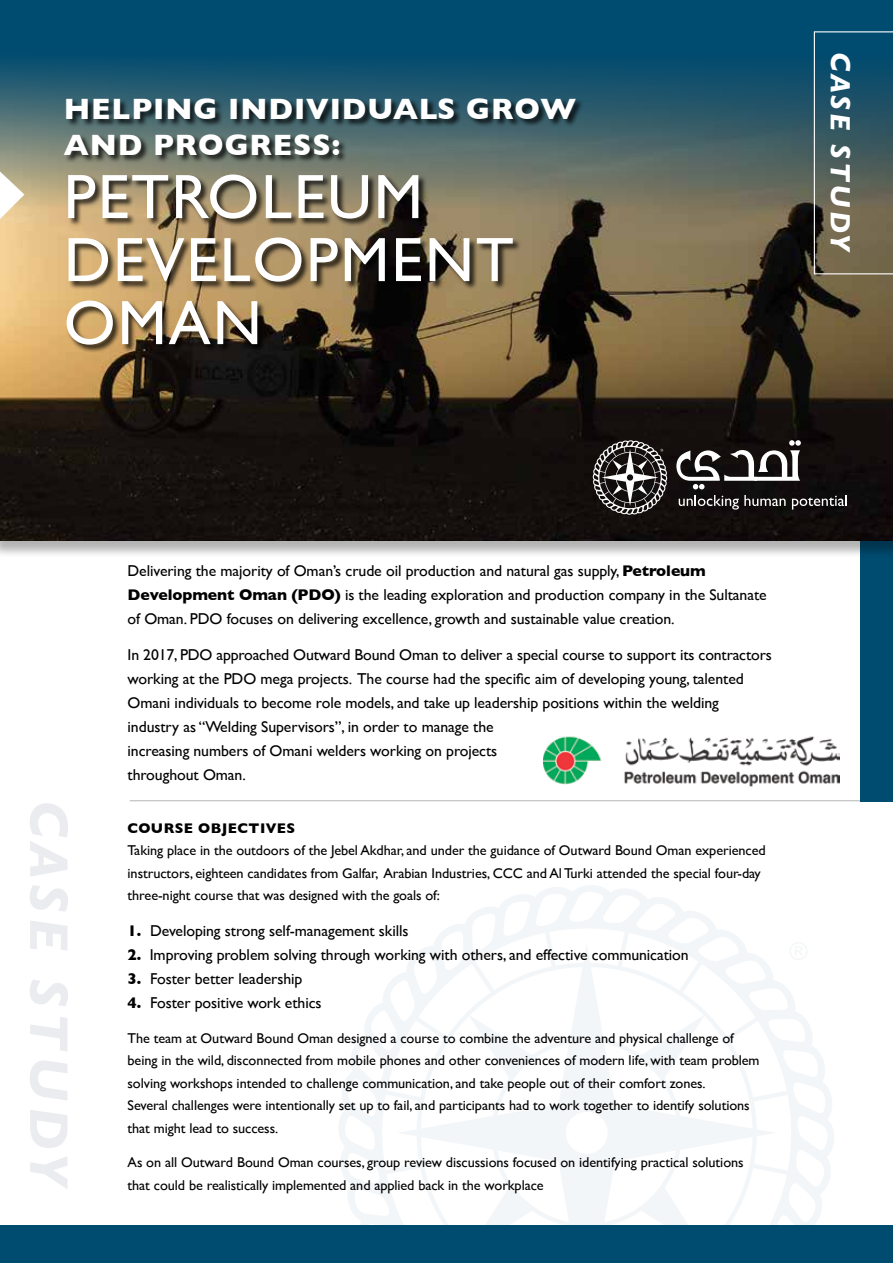
<style>
.page{position:relative;width:893px;height:1263px;background:#fff}
.page>*{position:absolute;margin:0;border:0;box-sizing:border-box;transform-origin:0 0}
.t1{font:63px/63px "Gill Sans";letter-spacing:.03em;color:#fff}
.t2{font:700 30px/36px "Gill Sans";letter-spacing:.03em;color:#fff}
.t3{font:italic 700 28.5px "Gill Sans";letter-spacing:.1em;color:#fff}
.t4{font:15.75px/24px "Gill Sans";letter-spacing:-.005em;color:#000}
.t5{font:14.25px/22.5px "Gill Sans";letter-spacing:-.005em;color:#000}
.t6{font:700 14.25px "Gill Sans";letter-spacing:.03em;color:#000}
.s1{font-weight:700}
</style>
<div class="page">
<hr style="left:130px;top:800px;width:731px;height:1px;background:#bcbec0">
<div style="left:860px;top:512px;width:33px;height:289px;background:#004b70"></div>
<svg style="left:339px;top:885px;width:495px;height:340px"></svg>
<svg style="left:544px;top:929px;width:12px;height:13px"></svg>
<svg style="left:383px;top:1090px;width:13px;height:11px"></svg>
<svg style="left:383px;top:1163px;width:13px;height:12px"></svg>
<svg style="left:777px;top:1163px;width:13px;height:12px"></svg>
<svg style="left:777px;top:1090px;width:14px;height:12px"></svg>
<svg style="left:618px;top:929px;width:12px;height:13px"></svg>
<svg style="left:396px;top:942px;width:381px;height:283px"></svg>
<svg style="left:789px;top:942px;width:19px;height:18px"></svg>
<div style="left:0;top:0;width:893px;height:559px;background:#000;opacity:.3"></div>
<img style="left:0;top:208px;width:893px;height:332px">
<div style="left:0;top:1225px;width:893px;height:38px;background:#004b70"></div>
<svg style="left:592px;top:440px;width:76px;height:75px;background:#514e4c"></svg>
<svg style="left:679px;top:495px;width:107px;height:15px;background:#444040"></svg>
<svg style="left:792px;top:495px;width:55px;height:15px"></svg>
<svg style="left:676px;top:440px;width:125px;height:49px"></svg>
<img style="left:543px;top:736px;width:297px;height:51px">
<svg style="left:0;top:0;width:893px;height:208px;background:#1f566d"></svg>
<div style="left:64px;top:99px;width:520px;height:254px;background:#000;opacity:.75"></div>
<svg style="left:814px;top:31px;width:79px;height:243px;background:#435c5f"></svg>
<svg style="left:0;top:171px;width:24px;height:48px"></svg>
<h2 class="t2" style="left:64px;top:90px;width:514px">HELPING INDIVIDUALS GROW<br>AND PROGRESS:</h2>
<h1 class="t1" style="left:64px;top:165px;width:452px">PETROLEUM<br>DEVELOPMENT<br>OMAN</h1>
<h3 class="t3" style="left:857px;top:52px;width:203px;rotate:90deg">CASE STUDY</h3>
<p class="t4" style="left:128px;top:559px;width:641px">Delivering the majority of Oman’s crude oil production and natural gas supply, <span class="s1">Petroleum<br>Development Oman (PDO)</span> is the leading exploration and production company in the Sultanate of Oman. PDO focuses on delivering excellence, growth and sustainable value creation.</p>
<p class="t4" style="left:128px;top:643px;width:646px">In 2017, PDO approached Outward Bound Oman to deliver a special course to support its contractors working at the PDO mega projects. The course had the specific aim of developing young, talented Omani individuals to become role models, and take up leadership positions within the welding industry as “Welding Supervisors”, in order to manage the<br>increasing numbers of Omani welders working on projects<br>throughout Oman.</p>
<p class="t6" style="left:128px;top:816px;width:169px">COURSE OBJECTIVES</p>
<p class="t5" style="left:128px;top:839px;width:640px">Taking place in the outdoors of the Jebel Akdhar, and under the guidance of Outward Bound Oman experienced instructors, eighteen candidates from Galfar, Arabian Industries, CCC and Al Turki attended the special four-day three-night course that was designed with the goals of:</p>
<p class="t4" style="left:128px;top:919px;width:282px"><span class="s1">1.</span> Developing strong self-management skills</p>
<p class="t4" style="left:128px;top:943px;width:563px"><span class="s1">2.</span> Improving problem solving through working with others, and effective communication</p>
<p class="t4" style="left:128px;top:967px;width:176px"><span class="s1">3.</span> Foster better leadership</p>
<p class="t4" style="left:128px;top:991px;width:196px"><span class="s1">4.</span> Foster positive work ethics</p>
<p class="t5" style="left:128px;top:1026px;width:634px">The team at Outward Bound Oman designed a course to combine the adventure and physical challenge of being in the wild, disconnected from mobile phones and other conveniences of modern life, with team problem solving workshops intended to challenge communication, and take people out of their comfort zones.<br>Several challenges were intentionally set up to fail, and participants had to work together to identify solutions that might lead to success.</p>
<p class="t5" style="left:128px;top:1151px;width:618px">As on all Outward Bound Oman courses, group review discussions focused on identifying practical solutions that could be realistically implemented and applied back in the workplace</p>
</div>
